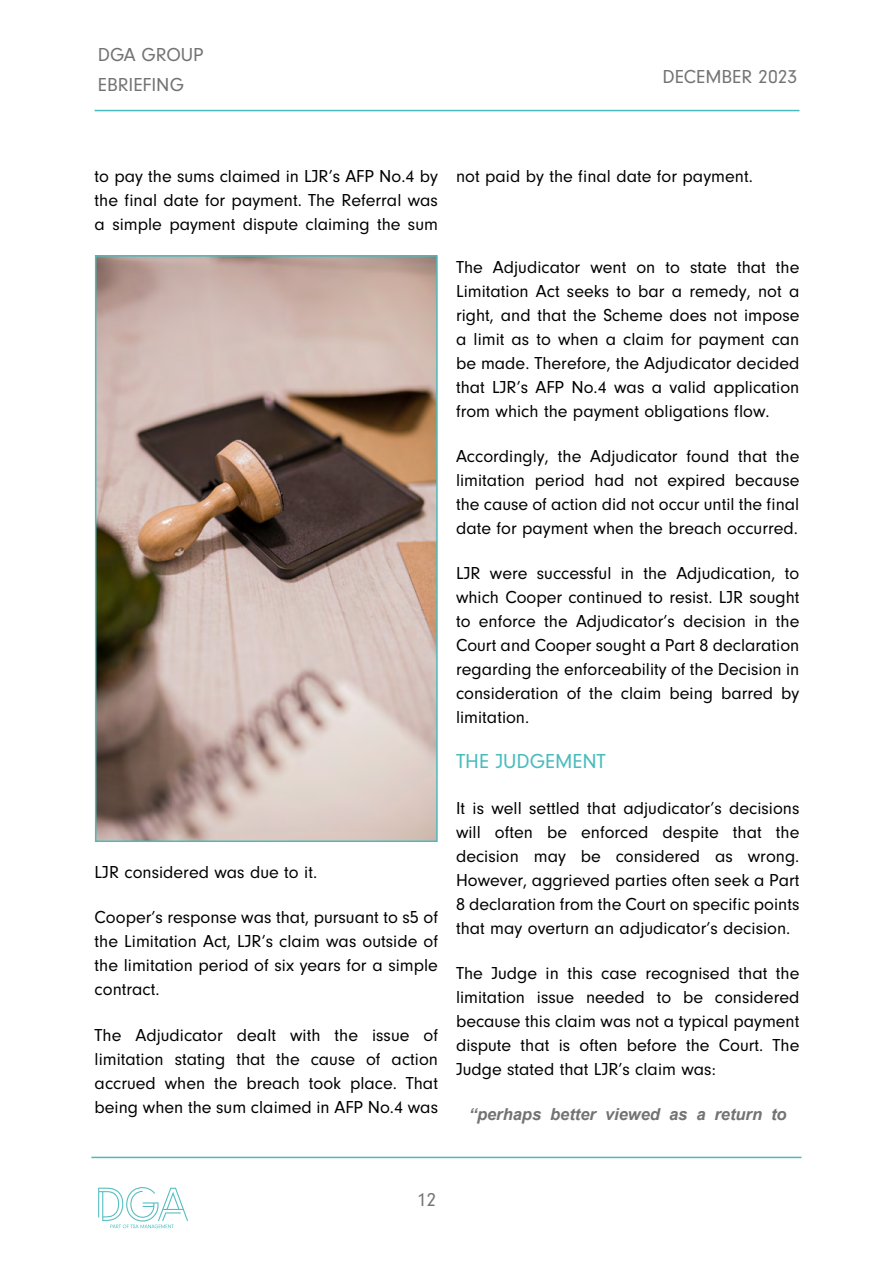
<style>
.page{position:relative;width:893px;height:1263px;background:#fff}
.page>*{position:absolute;margin:0;border:0;box-sizing:border-box;transform-origin:0 0}
.t1{font:21px "Neuzeit Gro";color:#4abbbd}
.t2{font:19.5px/30px "Neuzeit Gro";color:#747373}
.t3{font:18px/24px "Neuzeit Gro";color:#000;text-align:justify}
.t4{font:italic 700 16.5px "Arial";color:#747373}
</style>
<div class="page">
<hr style="left:91px;top:1157px;width:710px;height:1px;background:#4abbbd">
<hr style="left:95px;top:110px;width:704px;height:1px;background:#4abbbd">
<svg style="left:98px;top:1187px;width:90px;height:41px"></svg>
<img style="left:98px;top:258px;width:337px;height:581px">
<div style="left:95px;top:255px;width:343px;height:587px;border:2px solid #4abbbd"></div>
<p class="t2" style="left:98px;top:40px;width:107px">DGA GROUP<br>EBRIEFING</p>
<p class="t2" style="left:662px;top:62px;width:136px">DECEMBER 2023</p>
<p class="t3" style="left:95px;top:165px;width:345px">to pay the sums claimed in LJR’s AFP No.4 by the final date for payment. The Referral was a simple payment dispute claiming the sum</p>
<p class="t3" style="left:95px;top:861px;width:224px">LJR considered was due to it.</p>
<p class="t3" style="left:95px;top:906px;width:345px">Cooper’s response was that, pursuant to s5 of the Limitation Act, LJR’s claim was outside of the limitation period of six years for a simple contract.</p>
<p class="t3" style="left:95px;top:1023px;width:345px">The Adjudicator dealt with the issue of limitation stating that the cause of action accrued when the breach took place. That being when the sum claimed in AFP No.4 was</p>
<p class="t3" style="left:456px;top:164px;width:298px">not paid by the final date for payment.</p>
<p class="t3" style="left:456px;top:255px;width:345px">The Adjudicator went on to state that the Limitation Act seeks to bar a remedy, not a right, and that the Scheme does not impose a limit as to when a claim for payment can be made. Therefore, the Adjudicator decided that LJR’s AFP No.4 was a valid application from which the payment obligations flow.</p>
<p class="t3" style="left:456px;top:444px;width:345px">Accordingly, the Adjudicator found that the limitation period had not expired because the cause of action did not occur until the final date for payment when the breach occurred.</p>
<p class="t3" style="left:456px;top:561px;width:345px">LJR were successful in the Adjudication, to which Cooper continued to resist. LJR sought to enforce the Adjudicator’s decision in the Court and Cooper sought a Part 8 declaration regarding the enforceability of the Decision in consideration of the claim being barred by limitation.</p>
<p class="t1" style="left:456px;top:750px;width:151px">THE JUDGEMENT</p>
<p class="t3" style="left:456px;top:796px;width:345px">It is well settled that adjudicator’s decisions will often be enforced despite that the decision may be considered as wrong.<br>However, aggrieved parties often seek a Part 8 declaration from the Court on specific points that may overturn an adjudicator’s decision.</p>
<p class="t3" style="left:456px;top:961px;width:345px">The Judge in this case recognised that the limitation issue needed to be considered because this claim was not a typical payment dispute that is often before the Court. The Judge stated that LJR’s claim was:</p>
<p class="t4" style="left:469px;top:1103px;width:319px">“perhaps better viewed as a return to</p>
<p class="t2" style="left:417px;top:1185px;width:21px">12</p>
</div>
